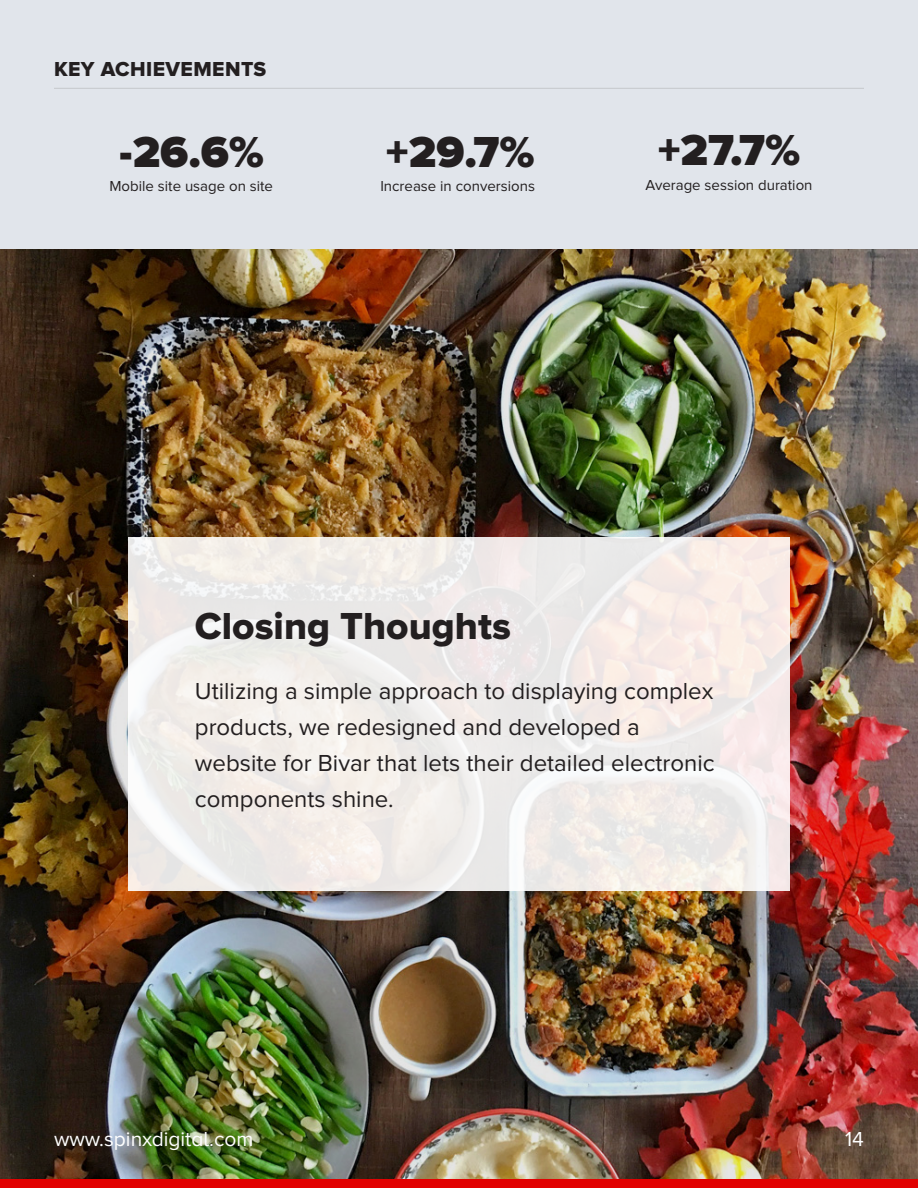
<style>
.page{position:relative;width:918px;height:1188px;background:#fff}
.page>*{position:absolute;margin:0;border:0;box-sizing:border-box;transform-origin:0 0}
.t1{font:900 45px "Proxima Nova A";color:#231f20}
.t2{font:900 45px "Proxima Nova";color:#231f20}
.t3{font:39px "Proxima Nova Extrabld";color:#231f20}
.t4{font:24px/36px "Proxima Nova";color:#231f20}
.t5{font:21px "Proxima Nova A";color:#fff}
.t6{font:21px "Proxima Nova Extrabld";letter-spacing:.02em;color:#231f20}
.t7{font:15px "Proxima Nova";color:#231f20}
</style>
<div class="page">
<img style="left:0;top:248px;width:918px;height:931px">
<svg style="left:128px;top:537px;width:662px;height:354px;fill:#f1ebe7"></svg>
<div style="left:0;top:0;width:918px;height:248px;background:#e1e5eb"></div>
<hr style="left:54px;top:88px;width:810px;height:1px;background:#818181">
<div style="left:0;top:1179px;width:918px;height:9px;background:#e10101"></div>
<p class="t6" style="left:54px;top:60px;width:214px">KEY ACHIEVEMENTS</p>
<p class="t2" style="left:119px;top:131px;width:146px">-26.6%</p>
<p class="t7" style="left:110px;top:179px;width:165px">Mobile site usage on site</p>
<p class="t1" style="left:386px;top:126px;width:150px">+29.7%</p>
<p class="t7" style="left:380px;top:179px;width:156px">Increase in conversions</p>
<p class="t1" style="left:658px;top:124px;width:144px">+27.7%</p>
<p class="t7" style="left:645px;top:178px;width:169px">Average session duration</p>
<p class="t3" style="left:195px;top:608px;width:317px">Closing Thoughts</p>
<p class="t4" style="left:195px;top:674px;width:521px">Utilizing a simple approach to displaying complex products, we redesigned and developed a website for Bivar that lets their detailed electronic components shine.</p>
<p class="t5" style="left:54px;top:1127px;width:201px">www.spinxdigital.com</p>
<p class="t5" style="left:845px;top:1127px;width:20px">14</p>
</div>
